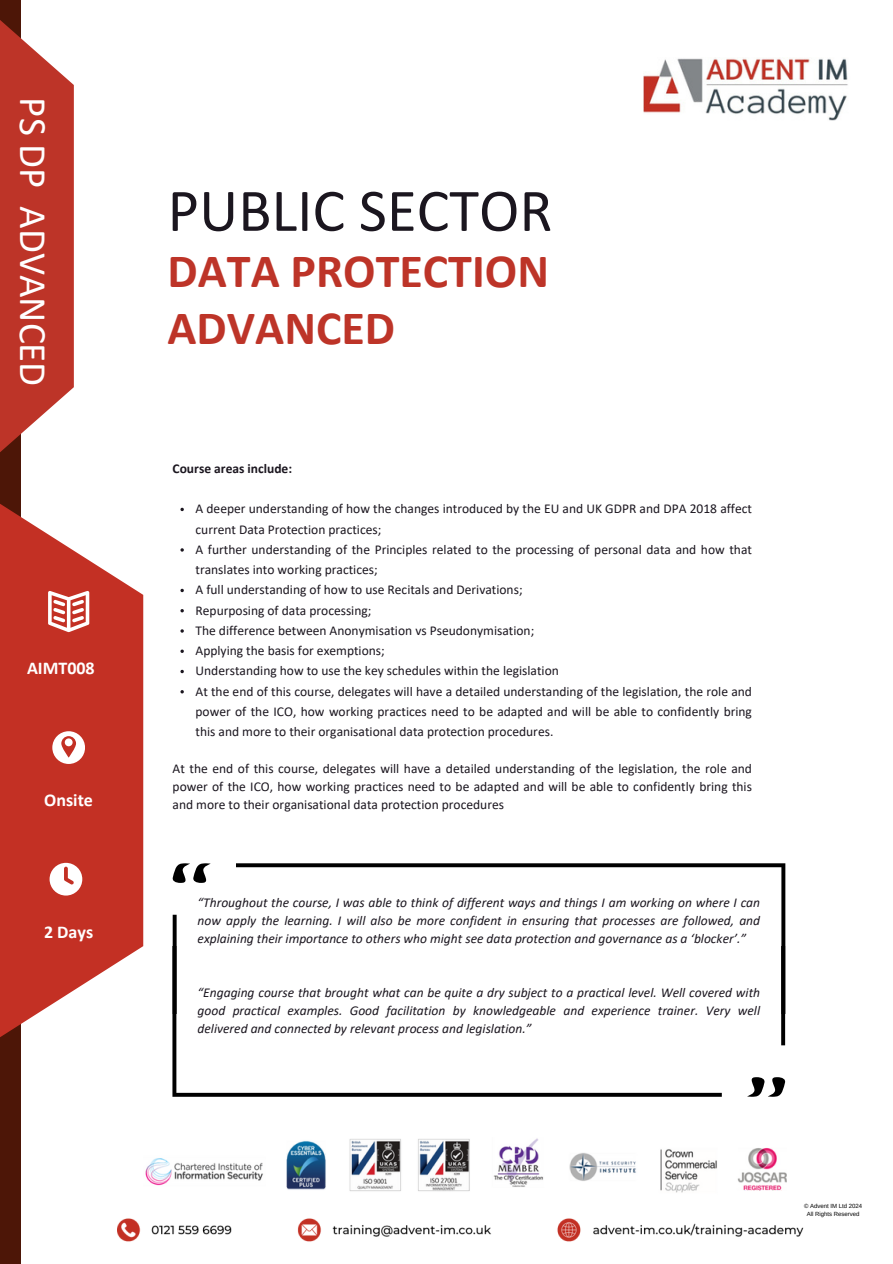
<style>
.page{position:relative;width:893px;height:1264px;background:#fff}
.page>*{position:absolute;margin:0;border:0;box-sizing:border-box;transform-origin:0 0}
.t1{font:61.05px "Calibri";color:#1b161f}
.t2{font:700 48px/57.3px "Calibri";color:#bd3428}
.t3{font:39px "Calibri";color:#fff}
.t4{font:700 18px "Calibri";color:#fff}
.t5{font:13.5px/20.2px "Calibri";color:#1b161f}
.t6{font:italic 13.5px/18px "Calibri";color:#1b161f;text-align:justify}
.t7{font:700 13.5px "Calibri";color:#1b161f}
.t8{font:6px "Arimo";color:#000}
</style>
<div class="page">
<div style="left:0;top:0;width:21px;height:1263px;background:#4d1607"></div>
<img style="left:643px;top:57px;width:205px;height:64px">
<svg style="left:0;top:551px;width:143px;height:486px;background:#ca4b40"></svg>
<svg style="left:0;top:20px;width:74px;height:633px;fill:#bd3428"></svg>
<svg style="left:48px;top:591px;width:41px;height:41px"></svg>
<svg style="left:52px;top:731px;width:33px;height:32px"></svg>
<svg style="left:50px;top:862px;width:32px;height:33px"></svg>
<svg style="left:180px;top:508px;width:4px;height:3px"></svg>
<svg style="left:180px;top:589px;width:4px;height:3px"></svg>
<svg style="left:180px;top:609px;width:4px;height:3px"></svg>
<svg style="left:180px;top:649px;width:4px;height:4px"></svg>
<svg style="left:180px;top:670px;width:4px;height:3px"></svg>
<svg style="left:180px;top:690px;width:4px;height:3px"></svg>
<img style="left:118px;top:1173px;width:686px;height:69px">
<img style="left:143px;top:1138px;width:643px;height:56px">
<svg style="left:172px;top:863px;width:614px;height:83px"></svg>
<svg style="left:172px;top:946px;width:614px;height:150px"></svg>
<p class="t3" style="left:49px;top:97px;width:290px;rotate:90deg">PS DP ADVANCED</p>
<h2 class="t4" style="left:27px;top:660px;width:69px">AIMT008</h2>
<p class="t4" style="left:44px;top:792px;width:50px">Onsite</p>
<h4 class="t4" style="left:44px;top:924px;width:51px">2 Days</h4>
<h3 class="t1" style="left:167px;top:185px;width:386px">PUBLIC SECTOR</h3>
<p class="t2" style="left:167px;top:246px;width:383px">DATA PROTECTION<br>ADVANCED</p>
<p class="t7" style="left:172px;top:463px;width:121px">Course areas include:</p>
<h5 class="t5" style="left:195px;top:500px;width:558px">A deeper understanding of how the changes introduced by the EU and UK GDPR and DPA 2018 affect current Data Protection practices;</h5>
<p class="t5" style="left:195px;top:540px;width:558px">A further understanding of the Principles related to the processing of personal data and how that translates into working practices;</p>
<h5 class="t5" style="left:195px;top:581px;width:328px">A full understanding of how to use Recitals and Derivations;</h5>
<h6 class="t5" style="left:195px;top:601px;width:177px">Repurposing of data processing;</h6>
<p class="t5" style="left:195px;top:621px;width:340px">The difference between Anonymisation vs Pseudonymisation;</p>
<p class="t5" style="left:195px;top:641px;width:191px">Applying the basis for exemptions;</p>
<p class="t5" style="left:195px;top:662px;width:365px">Understanding how to use the key schedules within the legislation</p>
<p class="t5" style="left:195px;top:682px;width:558px;text-align:justify">At the end of this course, delegates will have a detailed understanding of the legislation, the role and power of the ICO, how working practices need to be adapted and will be able to confidently bring this and more to their organisational data protection procedures.</p>
<p class="t5" style="left:172px;top:761px;width:581px;line-height:18px;text-align:justify">At the end of this course, delegates will have a detailed understanding of the legislation, the role and power of the ICO, how working practices need to be adapted and will be able to confidently bring this and more to their organisational data protection procedures</p>
<p class="t6" style="left:197px;top:894px;width:564px">“Throughout the course, I was able to think of different ways and things I am working on where I can now apply the learning. I will also be more confident in ensuring that processes are followed, and explaining their importance to others who might see data protection and governance as a ‘blocker’.”</p>
<p class="t6" style="left:197px;top:984px;width:564px">“Engaging course that brought what can be quite a dry subject to a practical level. Well covered with good practical examples. Good facilitation by knowledgeable and experience trainer. Very well delivered and connected by relevant process and legislation.”</p>
<p class="t8" style="left:804px;top:1202px;width:60px">© Advent IM Ltd 2024</p>
<p class="t8" style="left:806px;top:1210px;width:54px">All Rights Reserved</p>
</div>
